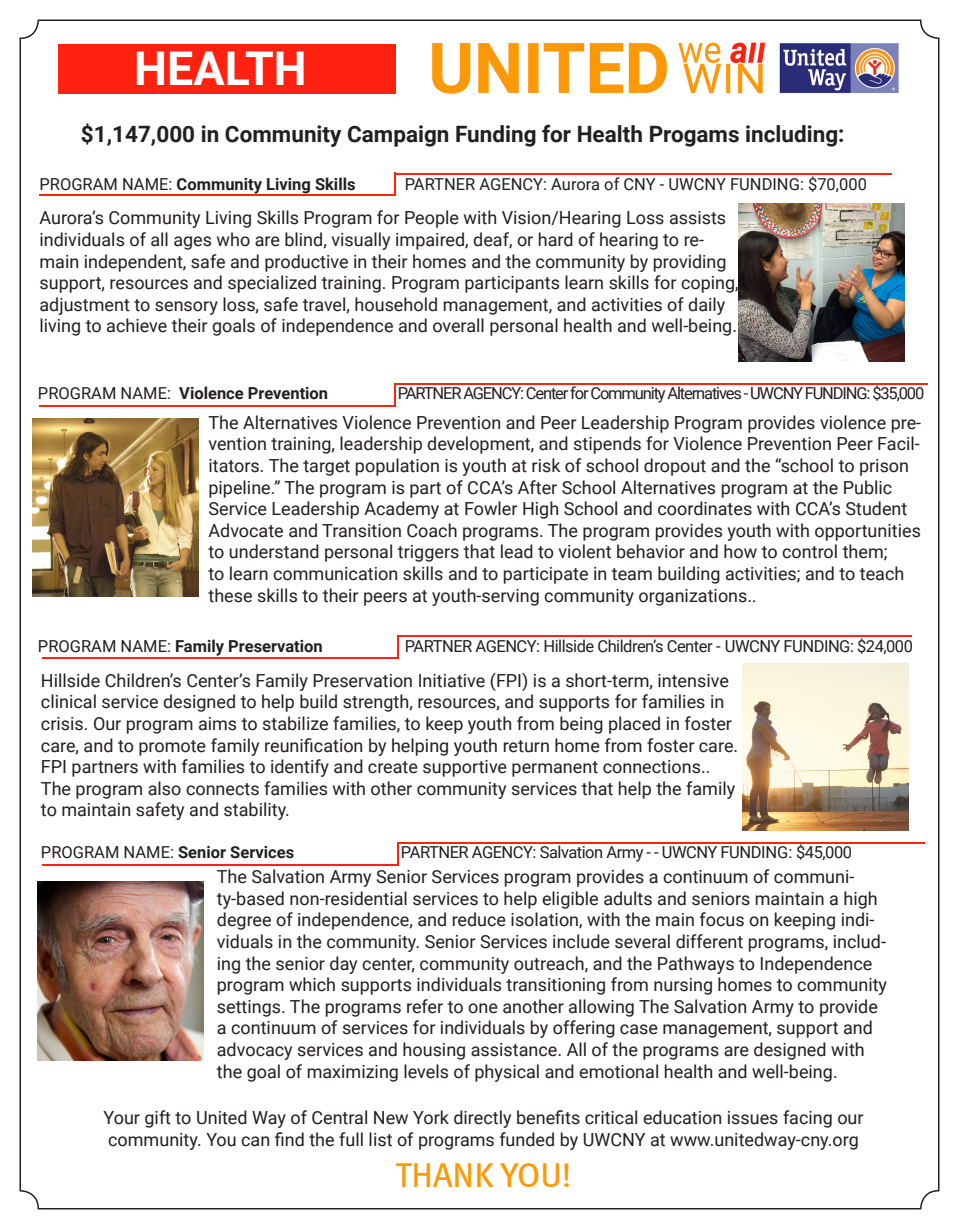
<style>
.page{position:relative;width:959px;height:1229px;background:#fff}
.page>*{position:absolute;margin:0;border:0;box-sizing:border-box;transform-origin:0 0}
.t1{font:700 46.5px "Roboto";color:#fff}
.t2{font:34.5px "Meta Book LF";color:#fc9907}
.t3{font:700 22.5px "Roboto";color:#231f20}
.t4{font:18px/21.6px "Roboto";color:#231f20}
.t5{font:700 16.5px "Roboto";color:#231f20}
.t6{font:16.5px "Roboto";letter-spacing:-.03em;color:#231f20}
.t7{font:16.5px "Roboto";letter-spacing:-.07em;color:#231f20}
.t8{font:16.5px "Roboto";color:#231f20}
.s1{font-weight:400}
.s2{font-family:"Minion Pro"}
</style>
<div class="page">
<div style="left:58px;top:44px;width:338px;height:50px;background:#ff2210"></div>
<img style="left:432px;top:42px;width:467px;height:52px">
<hr style="left:39px;top:195px;width:356px;height:1px;background:#ff2210">
<hr style="left:42px;top:657px;width:356px;height:1px;background:#ff2210">
<hr style="left:42px;top:864px;width:356px;height:1px;background:#ff2210">
<hr style="left:39px;top:405px;width:356px;height:1px;background:#ff2210">
<svg style="left:394px;top:174px;width:1px;height:21px"></svg>
<svg style="left:397px;top:636px;width:1px;height:21px"></svg>
<svg style="left:397px;top:843px;width:1px;height:21px"></svg>
<svg style="left:394px;top:384px;width:1px;height:21px"></svg>
<hr style="left:394px;top:173px;width:497px;height:1px;background:#ff2210">
<hr style="left:397px;top:635px;width:515px;height:1px;background:#ff2210">
<hr style="left:397px;top:842px;width:527px;height:1px;background:#ff2210">
<hr style="left:394px;top:383px;width:533px;height:1px;background:#ff2210">
<img style="left:738px;top:203px;width:166px;height:159px">
<img style="left:33px;top:418px;width:165px;height:179px">
<img style="left:742px;top:663px;width:166px;height:168px">
<img style="left:38px;top:881px;width:166px;height:179px">
<p class="t1" style="left:134px;top:36px;width:174px">HEALTH</p>
<p class="t3" style="left:81px;top:118px;width:765px">$1,147,000 in Community Campaign Funding for Health Progams including:</p>
<p class="t5" style="left:39px;top:172px;width:317px"><span class="s1">PROGRAM NAME:</span> Community Living Skills</p>
<p class="t8" style="left:405px;top:172px;width:464px">PARTNER AGENCY: Aurora of CNY - UWCNY FUNDING: $70,000</p>
<p class="t4" style="left:39px;top:206px;width:700px">Aurora’s Community Living Skills Program for People with Vision/Hearing Loss assists individuals of all ages who are blind, visually impaired, deaf, or hard of hearing to re&shy;main independent, safe and productive in their homes and the community by providing support, resources and specialized training. Program participants learn skills for coping, adjustment to sensory loss, safe travel, household management, and activities of daily living to achieve their goals of independence and overall personal health and well-being.</p>
<p class="t5" style="left:38px;top:381px;width:292px"><span class="s1">PROGRAM NAME:</span> Violence Prevention</p>
<p class="t7" style="left:398px;top:381px;width:528px">PARTNER AGENCY: Center for Community Alternatives - UWCNY FUNDING: $35,000</p>
<p class="t4" style="left:208px;top:411px;width:714px">The Alternatives Violence Prevention and Peer Leadership Program provides violence pre&shy;vention training, leadership development, and stipends for Violence Prevention Peer Facil&shy;itators. The target population is youth at risk of school dropout and the “school to prison pipeline.” The program is part of CCA’s After School Alternatives program at the Public Service Leadership Academy at Fowler High School and coordinates with CCA’s Student Advocate and Transition Coach programs. The program provides youth with opportunities to understand personal triggers that lead to violent behavior and how to control them;<br>to learn communication skills and to participate in team building activities; and to teach these skills to their peers at youth-serving community organizations.<span class="s2">.</span></p>
<p class="t5" style="left:38px;top:635px;width:286px"><span class="s1">PROGRAM NAME:</span> Family Preservation</p>
<p class="t6" style="left:404px;top:635px;width:510px">PARTNER AGENCY: Hillside Children’s Center - UWCNY FUNDING: $24,000</p>
<p class="t4" style="left:41px;top:669px;width:698px">Hillside Children’s Center’s Family Preservation Initiative (FPI) is a short-term, intensive clinical service designed to help build strength, resources, and supports for families in crisis. Our program aims to stabilize families, to keep youth from being placed in foster care, and to promote family reunification by helping youth return home from foster care.<br>FPI partners with families to identify and create supportive permanent connections..<br>The program also connects families with other community services that help the family to maintain safety and stability.</p>
<p class="t5" style="left:41px;top:840px;width:255px"><span class="s1">PROGRAM NAME:</span> Senior Services</p>
<p class="t6" style="left:401px;top:840px;width:452px">PARTNER AGENCY: Salvation Army - - UWCNY FUNDING: $45,000</p>
<p class="t4" style="left:217px;top:865px;width:671px">The Salvation Army Senior Services program provides a continuum of communi&shy;ty-based non-residential services to help eligible adults and seniors maintain a high degree of independence, and reduce isolation, with the main focus on keeping indi&shy;viduals in the community. Senior Services include several different programs, includ&shy;ing the senior day center, community outreach, and the Pathways to Independence program which supports individuals transitioning from nursing homes to community settings. The programs refer to one another allowing The Salvation Army to provide a continuum of services for individuals by offering case management, support and advocacy services and housing assistance. All of the programs are designed with the goal of maximizing levels of physical and emotional health and well-being.</p>
<p class="t4" style="left:104px;top:1106px;width:761px">Your gift to United Way of Central New York directly benefits critical education issues facing our</p>
<p class="t4" style="left:108px;top:1128px;width:752px">community. You can find the full list of programs funded by UWCNY at www.unitedway-cny.org</p>
<p class="t2" style="left:395px;top:1155px;width:178px">THANK YOU!</p>
</div>
